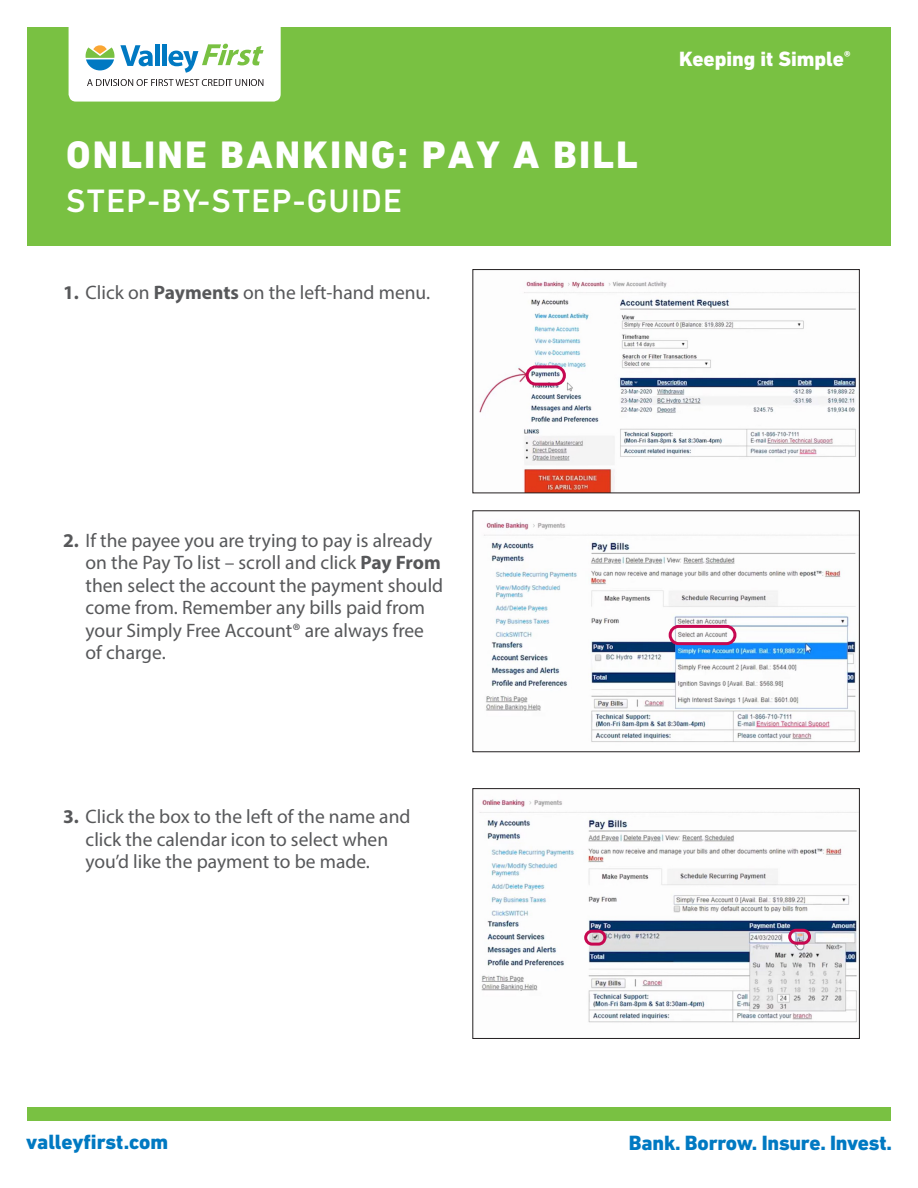
<style>
.page{position:relative;width:918px;height:1188px;background:#fff}
.page>*{position:absolute;margin:0;border:0;box-sizing:border-box;transform-origin:0 0}
.t1{font:800 39px "DIN Next LT Pro";letter-spacing:.055em;color:#fff}
.t2{font:500 33px "DIN Next LT Pro";letter-spacing:.04em;color:#fff}
.t3{font:800 21px "DIN Next LT Pro";letter-spacing:-.01em;color:#0079c2}
.t4{font:800 21px "DIN Next LT Pro";color:#fff}
.t5{font:19.5px/22.5px "Myriad Pro";color:#57585a}
.s1{font-weight:700}
</style>
<div class="page">
<div style="left:27px;top:1108px;width:864px;height:13px;background:#79c142"></div>
<div style="left:27px;top:27px;width:864px;height:219px;background:#79c142"></div>
<svg style="left:69px;top:27px;width:212px;height:75px;background:#e0ecea"></svg>
<img style="left:479px;top:281px;width:379px;height:210px">
<div style="left:473px;top:269px;width:387px;height:224px;border:1px solid #231f20"></div>
<img style="left:484px;top:522px;width:374px;height:220px">
<div style="left:473px;top:511px;width:387px;height:241px;border:1px solid #231f20"></div>
<img style="left:479px;top:799px;width:379px;height:224px">
<div style="left:473px;top:788px;width:387px;height:251px;border:1px solid #231f20"></div>
<div style="left:526px;top:365px;width:40px;height:21px;border:3px solid #c70851;border-radius:9px"></div>
<div style="left:669px;top:625px;width:67px;height:20px;border:3px solid #c70851;border-radius:9px"></div>
<div style="left:584px;top:930px;width:22px;height:16px;border:3px solid #c70851;border-radius:6px"></div>
<div style="left:788px;top:929px;width:23px;height:16px;border:3px solid #c70851;border-radius:6px"></div>
<h1 class="t1" style="left:66px;top:132px;width:573px">ONLINE BANKING: PAY A BILL</h1>
<h2 class="t2" style="left:66px;top:182px;width:337px">STEP-BY-STEP-GUIDE</h2>
<p class="t5" style="left:63px;top:281px;width:369px"><span class="s1">1.</span> Click on <span class="s1">Payments</span> on the left-hand menu.</p>
<p class="t4" style="left:679px;top:46px;width:173px">Keeping it Simple<sup>®</sup></p>
<p class="t5" style="left:86px;top:529px;width:359px;text-indent:-23px"><span class="s1">2.</span> If the payee you are trying to pay is already on the Pay To list – scroll and click <span class="s1">Pay From </span>then select the account the payment should come from. Remember any bills paid from your Simply Free Account® are always free of charge.</p>
<p class="t5" style="left:86px;top:805px;width:326px;text-indent:-23px"><span class="s1">3.</span> Click the box to the left of the name and click the calendar icon to select when you’d like the payment to be made.</p>
<p class="t3" style="left:26px;top:1130px;width:144px">valleyfirst.com</p>
<p class="t3" style="left:629px;top:1130px;width:265px">Bank. Borrow. Insure. Invest.</p>
</div>
